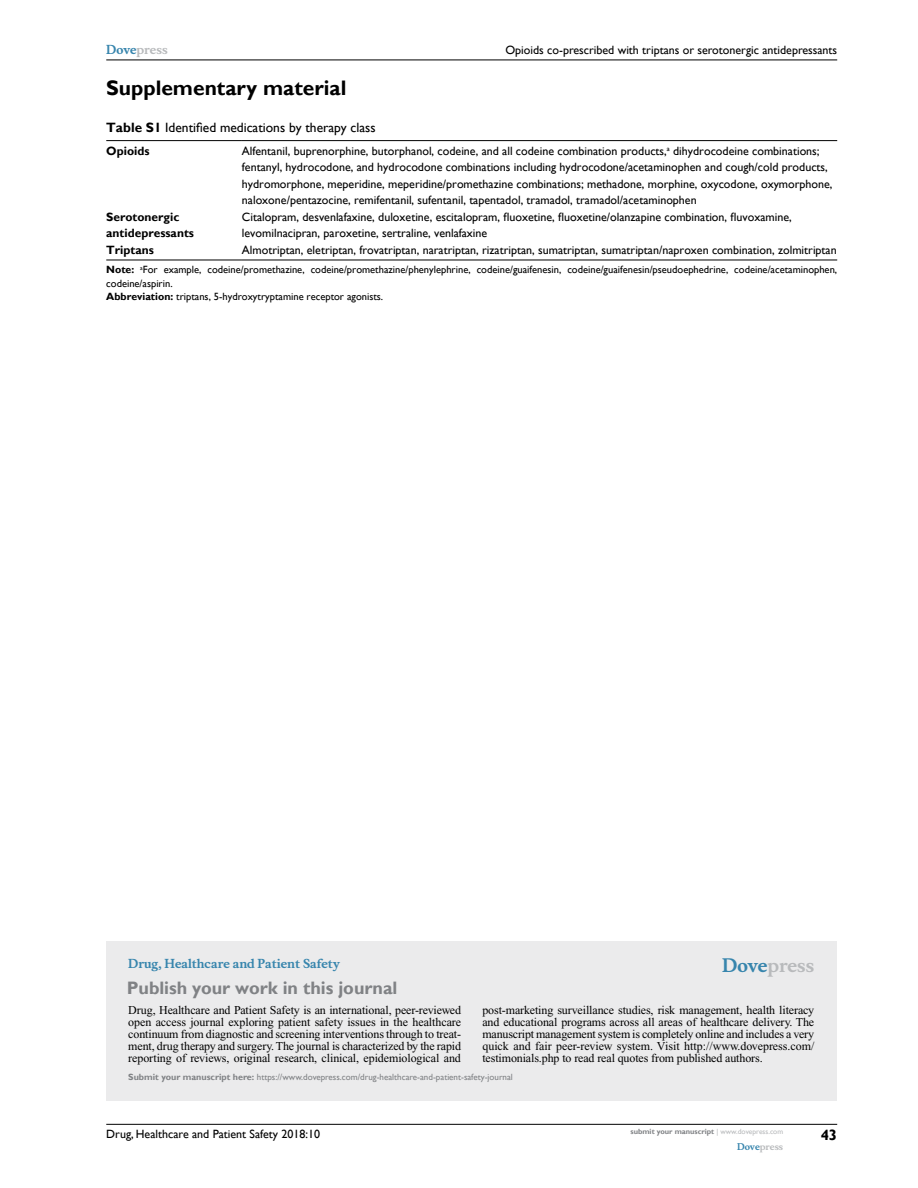
<style>
.page{position:relative;width:918px;height:1188px;background:#fff}
.page>*{position:absolute;margin:0;border:0;box-sizing:border-box;transform-origin:0 0}
.t1{font:700 21px "Gill Sans";color:#000}
.t2{font:700 18px "Gill Sans";color:#808285}
.t3{font:700 18px "Musee";color:#b8babc}
.t4{font:700 15px "Gill Sans";color:#000}
.t5{font:13.5px "Gill Sans";color:#000}
.t6{font:12px/16.5px "Gill Sans";color:#000}
.t7{font:12px/12px "Times New Roman";letter-spacing:-.01em;color:#000;text-align:justify}
.t8{font:700 12px/16.5px "Gill Sans";color:#000}
.t9{font:700 12px "Musee";color:#3785ad}
.t10{font:700 12px "Musee";color:#b8babc}
.t11{font:10.5px/13.5px "Gill Sans";color:#000}
.t12{font:9px "Gill Sans";color:#808285}
.t13{font:700 9px "Musee";color:#b8babc}
.t14{font:700 7.5px "Gill Sans";color:#808285}
.s1{color:#3785ad}
.s2{font-weight:700}
.s3{font-weight:400;color:#b8babc}
</style>
<div class="page">
<div style="left:106px;top:941px;width:731px;height:159px;background:#ebebec"></div>
<hr style="left:106px;top:1124px;width:731px;height:1px;background:#000">
<hr style="left:106px;top:60px;width:731px;height:1px;background:#000">
<hr style="left:106px;top:140px;width:136px;height:1px;background:#000">
<hr style="left:242px;top:140px;width:595px;height:1px;background:#000">
<hr style="left:106px;top:260px;width:136px;height:1px;background:#000">
<hr style="left:242px;top:260px;width:595px;height:1px;background:#000">
<p class="t10" style="left:106px;top:43px;width:63px"><span class="s1">Dove</span>press</p>
<p class="t6" style="left:505px;top:42px;width:333px">Opioids co-prescribed with triptans or serotonergic antidepressants</p>
<h1 class="t1" style="left:106px;top:76px;width:242px">Supplementary material</h1>
<p class="t5" style="left:106px;top:119px;width:271px"><span class="s2">Table S1</span> Identified medications by therapy class</p>
<p class="t8" style="left:106px;top:143px;width:45px">Opioids</p>
<p class="t6" style="left:242px;top:143px;width:592px">Alfentanil, buprenorphine, butorphanol, codeine, and all codeine combination products,<sup>a</sup> dihydrocodeine combinations; fentanyl, hydrocodone, and hydrocodone combinations including hydrocodone/acetaminophen and cough/cold products, hydromorphone, meperidine, meperidine/promethazine combinations; methadone, morphine, oxycodone, oxymorphone, naloxone/pentazocine, remifentanil, sufentanil, tapentadol, tramadol, tramadol/acetaminophen</p>
<p class="t8" style="left:106px;top:209px;width:89px">Serotonergic antidepressants</p>
<p class="t6" style="left:242px;top:209px;width:551px">Citalopram, desvenlafaxine, duloxetine, escitalopram, fluoxetine, fluoxetine/olanzapine combination, fluvoxamine, levomilnacipran, paroxetine, sertraline, venlafaxine</p>
<p class="t8" style="left:106px;top:242px;width:49px">Triptans</p>
<p class="t6" style="left:242px;top:242px;width:596px">Almotriptan, eletriptan, frovatriptan, naratriptan, rizatriptan, sumatriptan, sumatriptan/naproxen combination, zolmitriptan</p>
<p class="t11" style="left:106px;top:263px;width:732px"><span class="s2">Note:</span> <sup>a</sup>For example, codeine/promethazine, codeine/promethazine/phenylephrine, codeine/guaifenesin, codeine/guaifenesin/pseudoephedrine, codeine/acetaminophen, codeine/aspirin.<br><span class="s2">Abbreviation:</span> triptans, 5-hydroxytryptamine receptor agonists.</p>
<p class="t9" style="left:128px;top:956px;width:213px">Drug, Healthcare and Patient Safety</p>
<h2 class="t2" style="left:127px;top:977px;width:272px">Publish your work in this journal</h2>
<h2 class="t3" style="left:722px;top:955px;width:94px"><span class="s1">Dove</span>press</h2>
<p class="t7" style="left:128px;top:1004px;width:334px">Drug, Healthcare and Patient Safety is an international, peer-reviewed open access journal exploring patient safety issues in the healthcare continuum from diagnostic and screening interventions through to treat&shy;ment, drug therapy and surgery. The journal is characterized by the rapid reporting of reviews, original research, clinical, epidemiological and</p>
<p class="t7" style="left:482px;top:1004px;width:334px">post-marketing surveillance studies, risk management, health literacy and educational programs across all areas of healthcare delivery. The manuscript management system is completely online and includes a very quick and fair peer-review system. Visit http://www.dovepress.com/ testimonials.php to read real quotes from published authors.</p>
<p class="t12" style="left:128px;top:1072px;width:386px"><span class="s2">Submit your manuscript here:</span> https://www.dovepress.com/drug-healthcare-and-patient-safety-journal</p>
<p class="t6" style="left:106px;top:1126px;width:215px">Drug, Healthcare and Patient Safety 2018:10</p>
<p class="t14" style="left:631px;top:1127px;width:154px">submit your manuscript <span class="s3">| www.dovepress.com</span></p>
<p class="t13" style="left:737px;top:1141px;width:48px"><span class="s1">Dove</span>press</p>
<p class="t4" style="left:821px;top:1126px;width:18px">43</p>
</div>
